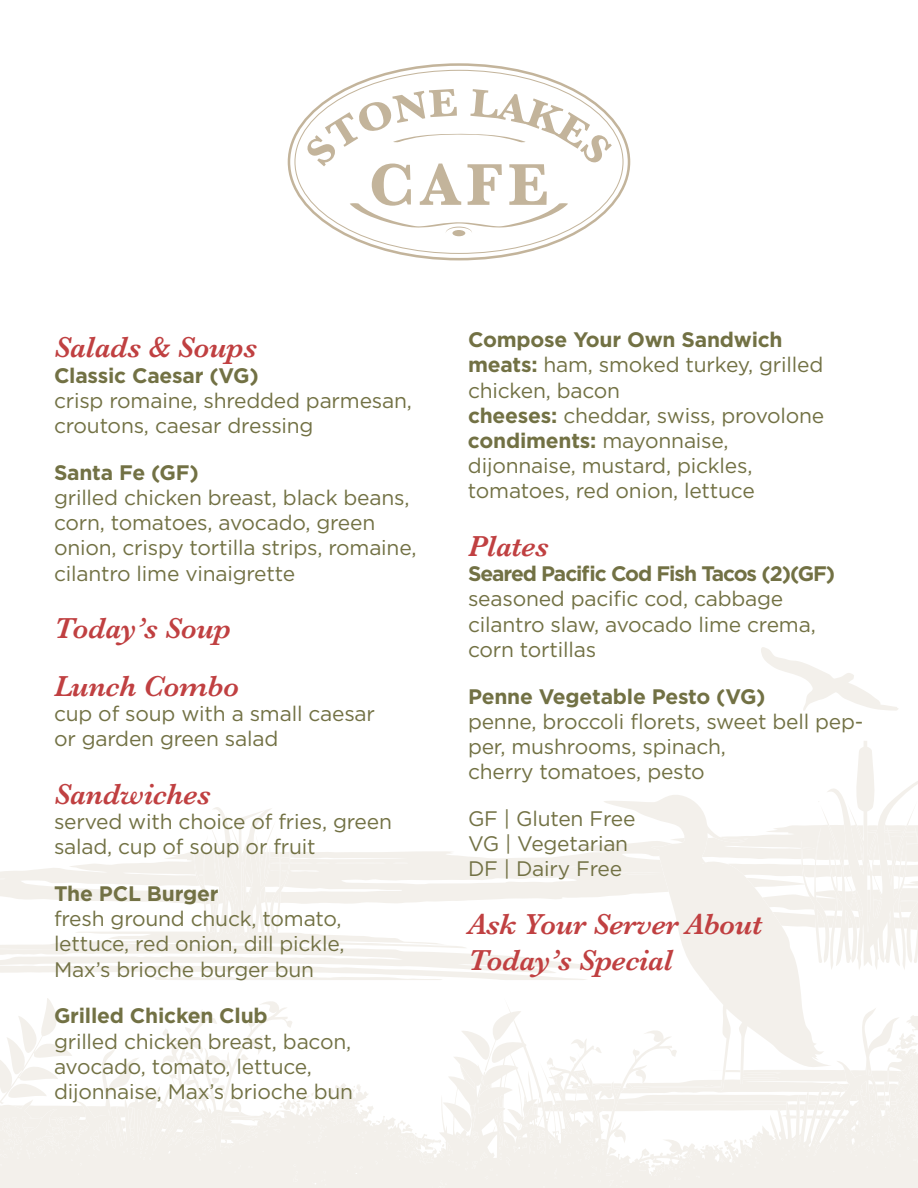
<style>
.page{position:relative;width:918px;height:1188px;background:#fff}
.page>*{position:absolute;margin:0;border:0;box-sizing:border-box;transform-origin:0 0}
.t1{font:italic 600 30px/57.6px "Baskerville";letter-spacing:-.01em;color:#c04041}
.t2{font:21px/25.2px "Gotham";letter-spacing:-.01em;color:#727144}
.t3{font:700 21px "Gotham";letter-spacing:-.01em;color:#727144}
.t4{font:700 21px "Gotham";letter-spacing:-.05em;color:#727144}
.s1{font-weight:700}
</style>
<div class="page">
<svg style="left:213px;top:647px;width:705px;height:183px"></svg>
<svg style="left:211px;top:820px;width:702px;height:10px"></svg>
<svg style="left:0;top:830px;width:918px;height:358px"></svg>
<div style="left:452px;top:230px;width:13px;height:6px;background:#c3b49b;border-radius:50%"></div>
<svg style="left:307px;top:89px;width:305px;height:144px"></svg>
<h1 class="t1" style="left:54px;top:321px;width:205px">Salads &amp; Soups</h1>
<p class="t3" style="left:54px;top:366px;width:206px">Classic Caesar (VG)</p>
<p class="t2" style="left:54px;top:389px;width:360px">crisp romaine, shredded parmesan, croutons, caesar dressing</p>
<p class="t3" style="left:54px;top:463px;width:146px">Santa Fe (GF)</p>
<p class="t2" style="left:54px;top:486px;width:364px">grilled chicken breast, black beans, corn, tomatoes, avocado, green onion, crispy tortilla strips, romaine, cilantro lime vinaigrette</p>
<h1 class="t1" style="left:54px;top:602px;width:187px">Today’s Soup<br>Lunch Combo</h1>
<p class="t2" style="left:54px;top:702px;width:323px">cup of soup with a small caesar or garden green salad</p>
<h1 class="t1" style="left:54px;top:767px;width:158px">Sandwiches</h1>
<p class="t2" style="left:54px;top:810px;width:340px">served with choice of fries, green salad, cup of soup or fruit</p>
<p class="t3" style="left:54px;top:884px;width:166px">The PCL Burger</p>
<p class="t2" style="left:54px;top:907px;width:292px">fresh ground chuck, tomato, lettuce, red onion, dill pickle,<br>Max’s brioche burger bun</p>
<p class="t3" style="left:54px;top:1007px;width:215px">Grilled Chicken Club</p>
<p class="t2" style="left:54px;top:1030px;width:301px">grilled chicken breast, bacon, avocado, tomato, lettuce, dijonnaise, Max’s brioche bun</p>
<p class="t2" style="left:468px;top:328px;width:358px"><span class="s1">Compose Your Own Sandwich meats:</span> ham, smoked turkey, grilled chicken, bacon<br><span class="s1">cheeses:</span> cheddar, swiss, provolone <span class="s1">condiments:</span> mayonnaise, dijonnaise, mustard, pickles, tomatoes, red onion, lettuce</p>
<h1 class="t1" style="left:468px;top:520px;width:82px">Plates</h1>
<p class="t4" style="left:468px;top:564px;width:369px">Seared Pacific Cod Fish Tacos (2)(GF)</p>
<p class="t2" style="left:468px;top:587px;width:349px">seasoned pacific cod, cabbage cilantro slaw, avocado lime crema, corn tortillas</p>
<p class="t3" style="left:468px;top:687px;width:299px">Penne Vegetable Pesto (VG)</p>
<p class="t2" style="left:468px;top:710px;width:397px">penne, broccoli florets, sweet bell pep&shy;per, mushrooms, spinach,<br>cherry tomatoes, pesto</p>
<p class="t2" style="left:468px;top:807px;width:169px">GF | Gluten Free<br>VG | Vegetarian<br>DF | Dairy Free</p>
<h1 class="t1" style="left:468px;top:908px;width:296px;line-height:36px">Ask Your Server About<br>Today’s Special</h1>
</div>
